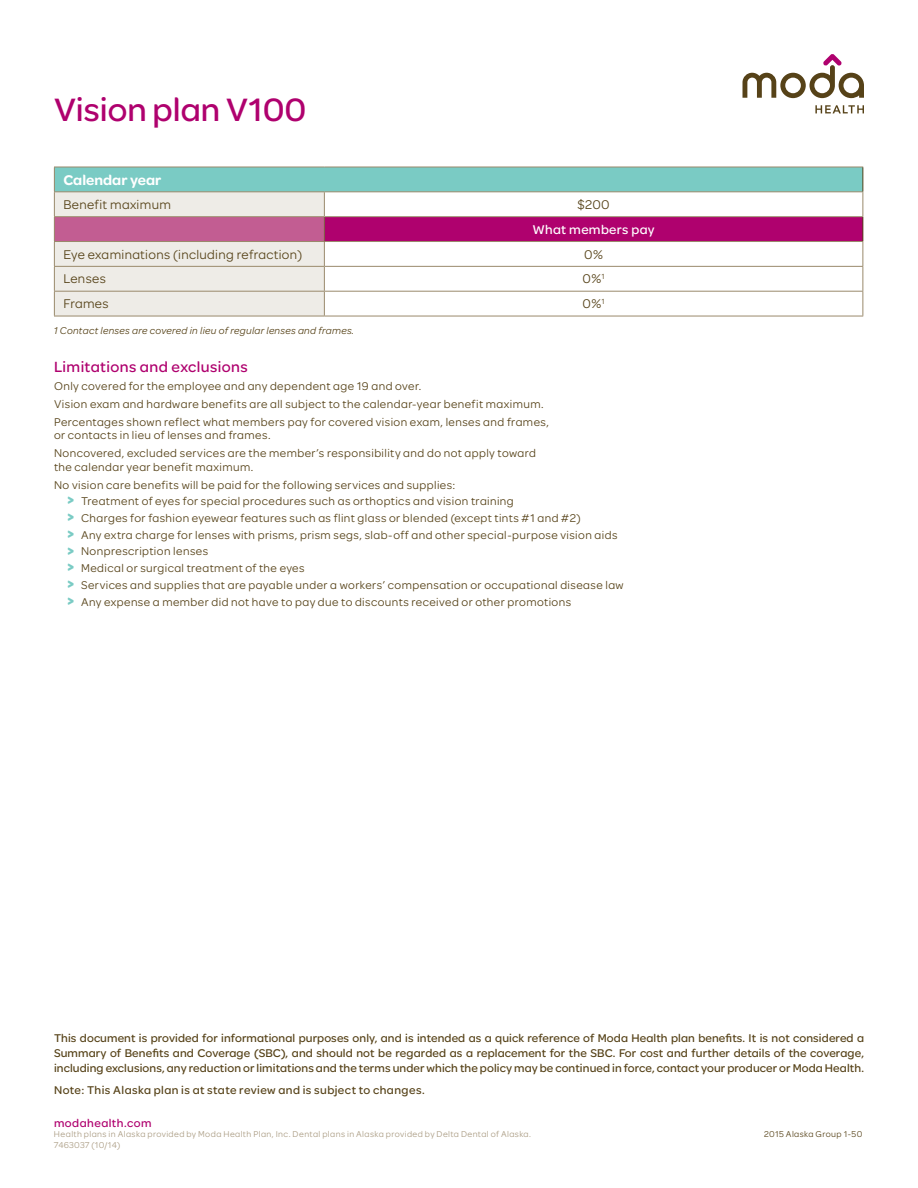
<style>
.page{position:relative;width:918px;height:1188px;background:#fff}
.page>*{position:absolute;margin:0;border:0;box-sizing:border-box;transform-origin:0 0}
.t1{font:500 34.5px "Omnes Moda";color:#af016e}
.t2{font:500 15.75px "Omnes Moda";letter-spacing:.025em;color:#af016e}
.t3{font:600 15px "Omnes Moda";color:#fff}
.t4{font:13.5px "Omnes Moda";letter-spacing:.025em;color:#564218}
.t5{font:500 13.5px "Omnes Moda";letter-spacing:.025em;color:#fff}
.t6{font:12px/17.9px "Omnes Moda";letter-spacing:.035em;color:#564218}
.t7{font:500 12px/15px "Omnes Moda";letter-spacing:.015em;color:#564218;text-align:justify}
.t8{font:500 12px "Omnes Moda";letter-spacing:.035em;color:#564218}
.t9{font:500 12px "Omnes Moda";letter-spacing:.04em;color:#af016e}
.t10{font:italic 10.5px "Omnes Moda";letter-spacing:.025em;color:#564218}
.t11{font:9px "Omnes Moda";letter-spacing:.045em;color:#aa9c83}
.t12{font:9px "Omnes Moda";letter-spacing:.045em;color:#564218}
.t13{font:9px "Omnes Moda";letter-spacing:.025em;color:#aa9c83}
.s1{font-weight:700;font-size:15px;color:#7acbc4}
</style>
<div class="page">
<svg style="left:815px;top:105px;width:49px;height:8px"></svg>
<svg style="left:743px;top:54px;width:121px;height:44px"></svg>
<div style="left:54px;top:167px;width:809px;height:25px;background:#7acbc4"></div>
<svg style="left:325px;top:192px;width:537px;height:124px"></svg>
<div style="left:324px;top:217px;width:539px;height:25px;background:#af016e"></div>
<hr style="left:324px;top:167px;width:539px;height:1px;background:#9a8a6c">
<hr style="left:324px;top:191px;width:539px;height:1px;background:#9a8a6c">
<hr style="left:324px;top:216px;width:539px;height:1px;background:#9a8a6c">
<hr style="left:324px;top:241px;width:539px;height:1px;background:#9a8a6c">
<hr style="left:324px;top:266px;width:539px;height:1px;background:#9a8a6c">
<hr style="left:324px;top:291px;width:539px;height:1px;background:#9a8a6c">
<hr style="left:54px;top:316px;width:270px;height:1px;background:#9a8a6c">
<hr style="left:324px;top:316px;width:539px;height:1px;background:#9a8a6c">
<svg style="left:862px;top:167px;width:1px;height:149px"></svg>
<svg style="left:54px;top:167px;width:271px;height:149px"></svg>
<h1 class="t1" style="left:54px;top:85px;width:254px">Vision plan V100</h1>
<p class="t3" style="left:63px;top:169px;width:100px">Calendar year</p>
<p class="t4" style="left:63px;top:195px;width:109px">Benefit maximum</p>
<p class="t4" style="left:577px;top:195px;width:34px">$200</p>
<p class="t5" style="left:533px;top:220px;width:124px">What members pay</p>
<p class="t4" style="left:63px;top:245px;width:240px">Eye examinations (including refraction)</p>
<p class="t4" style="left:584px;top:245px;width:20px">0%</p>
<p class="t4" style="left:63px;top:270px;width:44px">Lenses</p>
<p class="t4" style="left:583px;top:270px;width:24px">0%<sup>1</sup></p>
<p class="t4" style="left:63px;top:295px;width:47px">Frames</p>
<p class="t4" style="left:583px;top:295px;width:24px">0%<sup>1</sup></p>
<p class="t10" style="left:54px;top:324px;width:302px">1 Contact lenses are covered in lieu of regular lenses and frames.</p>
<h2 class="t2" style="left:54px;top:356px;width:195px">Limitations and exclusions</h2>
<p class="t6" style="left:54px;top:377px;width:497px">Only covered for the employee and any dependent age 19 and over.<br>Vision exam and hardware benefits are all subject to the calendar-year benefit maximum.<br>Percentages shown reflect what members pay for covered vision exam, lenses and frames,</p>
<p class="t6" style="left:54px;top:426px;width:484px">or contacts in lieu of lenses and frames.<br>Noncovered, excluded services are the member’s responsibility and do not apply toward</p>
<p class="t6" style="left:54px;top:457px;width:201px">the calendar year benefit maximum.</p>
<p class="t6" style="left:54px;top:475px;width:403px">No vision care benefits will be paid for the following services and supplies:</p>
<p class="t6" style="left:67px;top:492px;width:448px"><span class="s1">&gt;</span> Treatment of eyes for special procedures such as orthoptics and vision training</p>
<p class="t6" style="left:67px;top:508px;width:515px"><span class="s1">&gt;</span> Charges for fashion eyewear features such as flint glass or blended (except tints #1 and #2)</p>
<p class="t6" style="left:67px;top:525px;width:551px"><span class="s1">&gt;</span> Any extra charge for lenses with prisms, prism segs, slab-off and other special-purpose vision aids</p>
<p class="t6" style="left:67px;top:542px;width:142px"><span class="s1">&gt;</span> Nonprescription lenses</p>
<p class="t6" style="left:67px;top:559px;width:239px"><span class="s1">&gt;</span> Medical or surgical treatment of the eyes</p>
<p class="t6" style="left:67px;top:575px;width:558px"><span class="s1">&gt;</span> Services and supplies that are payable under a workers’ compensation or occupational disease law</p>
<p class="t6" style="left:67px;top:592px;width:505px"><span class="s1">&gt;</span> Any expense a member did not have to pay due to discounts received or other promotions</p>
<p class="t7" style="left:54px;top:1030px;width:812px">This document is provided for informational purposes only, and is intended as a quick reference of Moda Health plan benefits. It is not considered a Summary of Benefits and Coverage (SBC), and should not be regarded as a replacement for the SBC. For cost and further details of the coverage, including exclusions, any reduction or limitations and the terms under which the policy may be continued in force, contact your producer or Moda Health.</p>
<p class="t8" style="left:54px;top:1082px;width:372px">Note: This Alaska plan is at state review and is subject to changes.</p>
<p class="t9" style="left:54px;top:1115px;width:99px">modahealth.com</p>
<p class="t11" style="left:54px;top:1128px;width:479px">Health plans in Alaska provided by Moda Health Plan, Inc. Dental plans in Alaska provided by Delta Dental of Alaska.</p>
<p class="t12" style="left:764px;top:1128px;width:100px">2015 Alaska Group 1-50</p>
<p class="t13" style="left:54px;top:1139px;width:68px">7463037 (10/14)</p>
</div>
